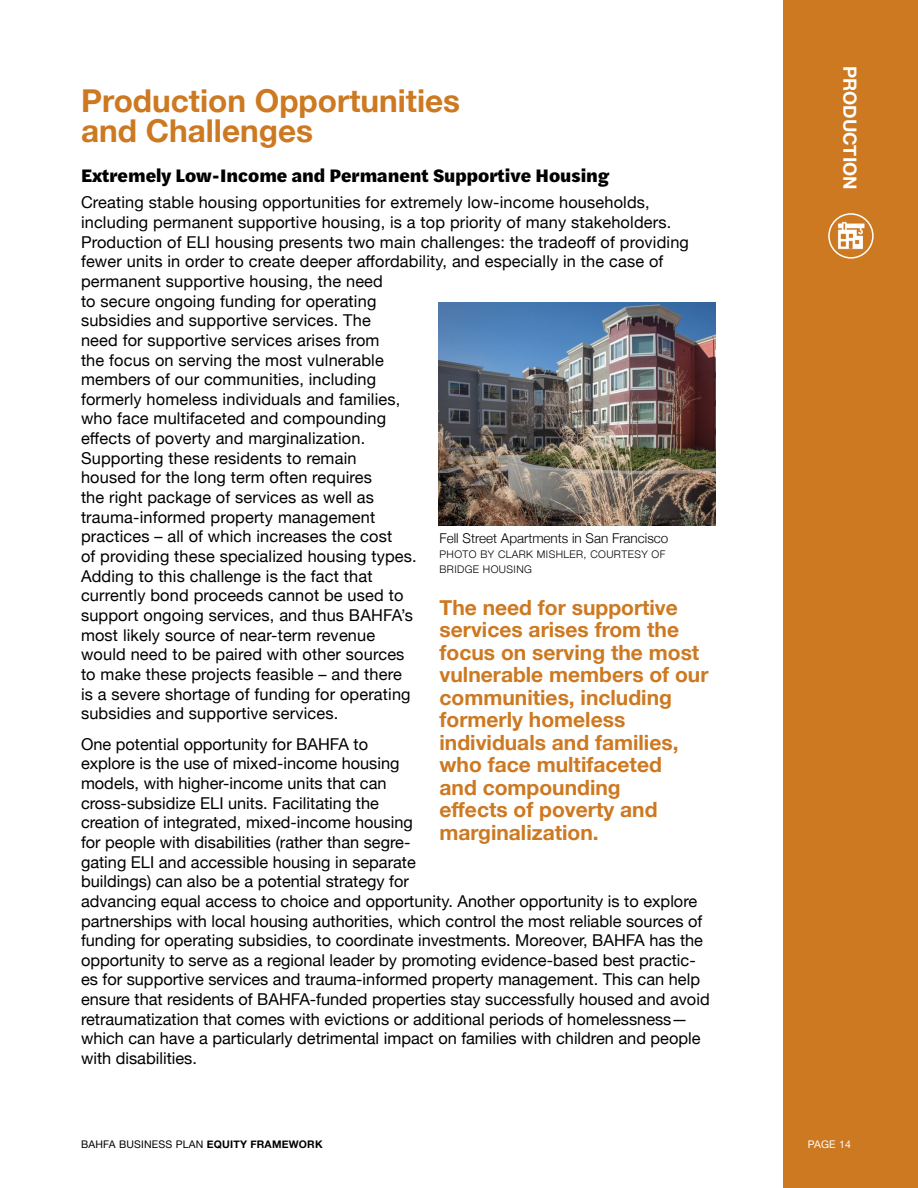
<style>
.page{position:relative;width:918px;height:1188px;background:#fff}
.page>*{position:absolute;margin:0;border:0;box-sizing:border-box;transform-origin:0 0}
.Production_Subhead{font:700 31.5px/30px "Helvetica Neue";color:#cd7921}
.Production_Subhead-2{font:700 21px/22.5px "Helvetica Neue";color:#cd7921}
.Bold_header_under_He{font:900 18.75px "Halyard Text";color:#000}
.Heading_1_-_Main_Sec{font:700 18.15px "Helvetica Neue";color:#fff}
.t1{font:16.35px/19.6px "Helvetica Neue";letter-spacing:.01em;color:#000}
.photo_caption{font:300 13.5px "Helvetica Neue";color:#000}
.photographer{font:300 10.5px/15px "Helvetica Neue";letter-spacing:.04em;color:#000}
.t2{font:10.5px "Helvetica Neue";letter-spacing:.02em;color:#000}
.t3{font:10.5px "Helvetica Neue";letter-spacing:.02em;color:#fff}
.s1{font-weight:700}
</style>
<div class="page">
<img style="left:438px;top:302px;width:278px;height:223px">
<div style="left:783px;top:0;width:135px;height:1188px;background:#cd7921"></div>
<svg style="left:829px;top:214px;width:44px;height:44px"></svg>
<img style="left:836px;top:220px;width:30px;height:30px">
<div style="left:828px;top:213px;width:46px;height:46px;border:2px solid #fff;border-radius:50%"></div>
<p class="Production_Subhead" style="left:81px;top:86px;width:381px">Production Opportunities and Challenges</p>
<p class="Bold_header_under_He" style="left:81px;top:161px;width:530px">Extremely Low-Income and Permanent Supportive Housing</p>
<p class="t1" style="left:81px;top:194px;width:610px">Creating stable housing opportunities for extremely low-income households, including permanent supportive housing, is a top priority of many stakeholders.<br>Production of ELI housing presents two main challenges: the tradeoff of providing fewer units in order to create deeper affordability, and especially in the case of permanent supportive housing, the need<br>to secure ongoing funding for operating<br>subsidies and supportive services. The<br>need for supportive services arises from<br>the focus on serving the most vulnerable<br>members of our communities, including<br>formerly homeless individuals and families,<br>who face multifaceted and compounding<br>effects of poverty and marginalization.<br>Supporting these residents to remain<br>housed for the long term often requires<br>the right package of services as well as<br>trauma-informed property management<br>practices – all of which increases the cost<br>of providing these specialized housing types.<br>Adding to this challenge is the fact that<br>currently bond proceeds cannot be used to<br>support ongoing services, and thus BAHFA’s<br>most likely source of near-term revenue<br>would need to be paired with other sources<br>to make these projects feasible – and there<br>is a severe shortage of funding for operating<br>subsidies and supportive services.</p>
<p class="t1" style="left:81px;top:735px;width:630px">One potential opportunity for BAHFA to<br>explore is the use of mixed-income housing<br>models, with higher-income units that can<br>cross-subsidize ELI units. Facilitating the<br>creation of integrated, mixed-income housing<br>for people with disabilities (rather than segre-<br>gating ELI and accessible housing in separate<br>buildings) can also be a potential strategy for<br>advancing equal access to choice and opportunity. Another opportunity is to explore partnerships with local housing authorities, which control the most reliable sources of funding for operating subsidies, to coordinate investments. Moreover, BAHFA has the opportunity to serve as a regional leader by promoting evidence-based best practic&shy;es for supportive services and trauma-informed property management. This can help ensure that residents of BAHFA-funded properties stay successfully housed and avoid retraumatization that comes with evictions or additional periods of homelessness— which can have a particularly detrimental impact on families with children and people with disabilities.</p>
<p class="photo_caption" style="left:440px;top:527px;width:230px">Fell Street Apartments in San Francisco</p>
<p class="photographer" style="left:440px;top:546px;width:227px">PHOTO BY CLARK MISHLER, COURTESY OF<br>BRIDGE HOUSING</p>
<p class="Production_Subhead-2" style="left:440px;top:597px;width:271px">The need for supportive services arises from the focus on serving the most vulnerable members of our communities, including formerly homeless individuals and families, who face multifaceted<br>and compounding<br>effects of poverty and marginalization.</p>
<p class="t2" style="left:81px;top:1137px;width:243px">BAHFA BUSINESS PLAN <span class="s1">EQUITY FRAMEWORK</span></p>
<p class="Heading_1_-_Main_Sec" style="left:864px;top:66px;width:125px;rotate:90deg">PRODUCTION</p>
<p class="t3" style="left:808px;top:1136px;width:45px">PAGE 14</p>
</div>
